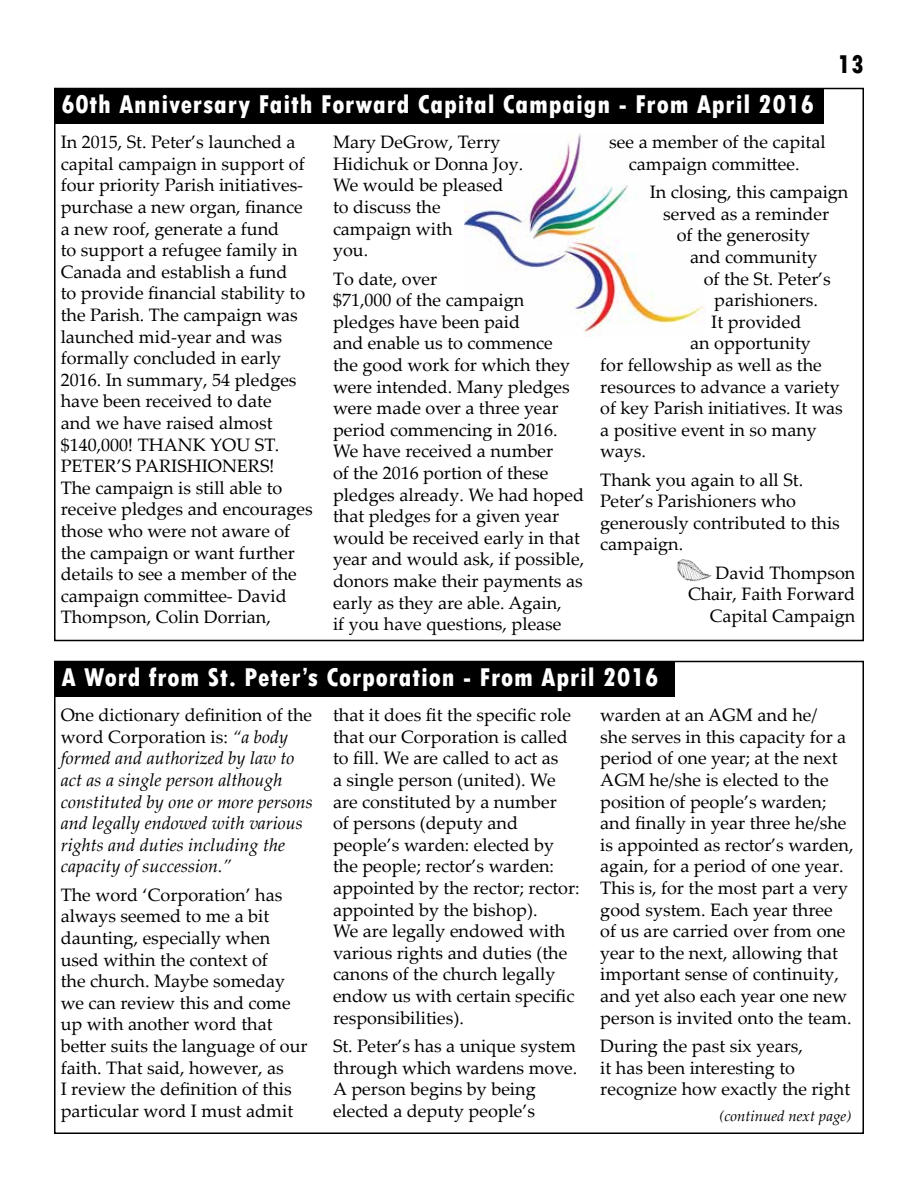
<style>
.page{position:relative;width:918px;height:1188px;background:#fff}
.page>*{position:absolute;margin:0;border:0;box-sizing:border-box;transform-origin:0 0}
.t1{font:800 condensed 27px "Tw Cen";letter-spacing:.03em;color:#fff}
.t2{font:800 condensed 27px "Tw Cen";color:#000}
.t3{font:18px/21.6px "Palatino Linotype";color:#000}
.t4{font:italic 18px/21.6px "Palatino Linotype";color:#000}
.t5{font:italic 15px "Palatino Linotype";color:#000}
.s1{font-style:normal}
</style>
<div class="page">
<img style="left:464px;top:134px;width:242px;height:203px">
<div style="left:54px;top:88px;width:770px;height:35px;background:#000"></div>
<img style="left:677px;top:560px;width:35px;height:21px">
<div style="left:54px;top:661px;width:621px;height:35px;background:#000"></div>
<h1 class="t2" style="left:838px;top:48px;width:28px">13</h1>
<h1 class="t1" style="left:62px;top:88px;width:754px">60th Anniversary Faith Forward Capital Campaign - From April 2016</h1>
<p class="t3" style="left:61px;top:131px;width:254px">In 2015, St. Peter’s launched a capital campaign in support of four priority Parish initiatives&shy;purchase a new organ, finance a new roof, generate a fund<br>to support a refugee family in<br>Canada and establish a fund<br>to provide financial stability to the Parish. The campaign was launched mid-year and was formally concluded in early<br>2016. In summary, 54 pledges have been received to date<br>and we have raised almost $140,000! THANK YOU ST.<br>PETER’S PARISHIONERS!<br>The campaign is still able to receive pledges and encourages those who were not aware of the campaign or want further details to see a member of the campaign committee- David<br>Thompson, Colin Dorrian,</p>
<p class="t3" style="left:333px;top:131px;width:192px">Mary DeGrow, Terry<br>Hidichuk or Donna Joy.<br>We would be pleased to discuss the campaign with<br>you.</p>
<p class="t3" style="left:609px;top:131px;width:218px;text-align:center">see a member of the capital campaign committee.</p>
<p class="t3" style="left:650px;top:181px;width:200px">In closing, this campaign</p>
<p class="t3" style="left:663px;top:202px;width:168px">served as a reminder</p>
<p class="t3" style="left:677px;top:224px;width:135px">of the generosity</p>
<p class="t3" style="left:690px;top:245px;width:129px">and community</p>
<p class="t3" style="left:704px;top:267px;width:128px">of the St. Peter’s</p>
<p class="t3" style="left:714px;top:289px;width:105px">parishioners.</p>
<p class="t3" style="left:711px;top:310px;width:92px">It provided</p>
<p class="t3" style="left:690px;top:332px;width:122px">an opportunity</p>
<p class="t3" style="left:600px;top:353px;width:223px">for fellowship as well as the</p>
<p class="t3" style="left:600px;top:375px;width:241px">resources to advance a variety</p>
<p class="t3" style="left:600px;top:397px;width:244px">of key Parish initiatives. It was</p>
<p class="t3" style="left:600px;top:418px;width:218px">a positive event in so many</p>
<p class="t3" style="left:600px;top:440px;width:47px">ways.</p>
<p class="t3" style="left:600px;top:468px;width:241px">Thank you again to all St.<br>Peter’s Parishioners who generously contributed to this campaign.</p>
<p class="t3" style="left:688px;top:561px;width:169px;text-align:right">David Thompson<br>Chair, Faith Forward<br>Capital Campaign</p>
<p class="t3" style="left:333px;top:267px;width:253px">To date, over<br>$71,000 of the campaign pledges have been paid<br>and enable us to commence<br>the good work for which they were intended. Many pledges were made over a three year period commencing in 2016.<br>We have received a number<br>of the 2016 portion of these pledges already. We had hoped that pledges for a given year would be received early in that year and would ask, if possible, donors make their payments as early as they are able. Again,<br>if you have questions, please</p>
<h1 class="t1" style="left:62px;top:661px;width:598px">A Word from St. Peter’s Corporation - From April 2016</h1>
<p class="t4" style="left:61px;top:704px;width:254px"><span class="s1">One dictionary definition of the word Corporation is:</span> “a body formed and authorized by law to act as a single person although constituted by one or more persons and legally endowed with various rights and duties including the capacity of succession.”</p>
<p class="t3" style="left:61px;top:883px;width:249px">The word ‘Corporation’ has always seemed to me a bit daunting, especially when used within the context of<br>the church. Maybe someday we can review this and come up with another word that better suits the language of our faith. That said, however, as<br>I review the definition of this particular word I must admit</p>
<p class="t3" style="left:600px;top:704px;width:255px">warden at an AGM and he/<br>she serves in this capacity for a period of one year; at the next<br>AGM he/she is elected to the position of people’s warden; and finally in year three he/she is appointed as rector’s warden, again, for a period of one year.<br>This is, for the most part a very good system. Each year three<br>of us are carried over from one year to the next, allowing that important sense of continuity, and yet also each year one new person is invited onto the team.</p>
<p class="t3" style="left:600px;top:1034px;width:251px">During the past six years,<br>it has been interesting to recognize how exactly the right</p>
<p class="t3" style="left:333px;top:704px;width:248px">that it does fit the specific role that our Corporation is called to fill. We are called to act as<br>a single person (united). We are constituted by a number<br>of persons (deputy and people’s warden: elected by the people; rector’s warden: appointed by the rector; rector: appointed by the bishop).<br>We are legally endowed with various rights and duties (the canons of the church legally endow us with certain specific responsibilities).</p>
<p class="t3" style="left:333px;top:1034px;width:246px">St. Peter’s has a unique system through which wardens move.<br>A person begins by being elected a deputy people’s</p>
<p class="t5" style="left:719px;top:1106px;width:133px">(continued next page)</p>
</div>
